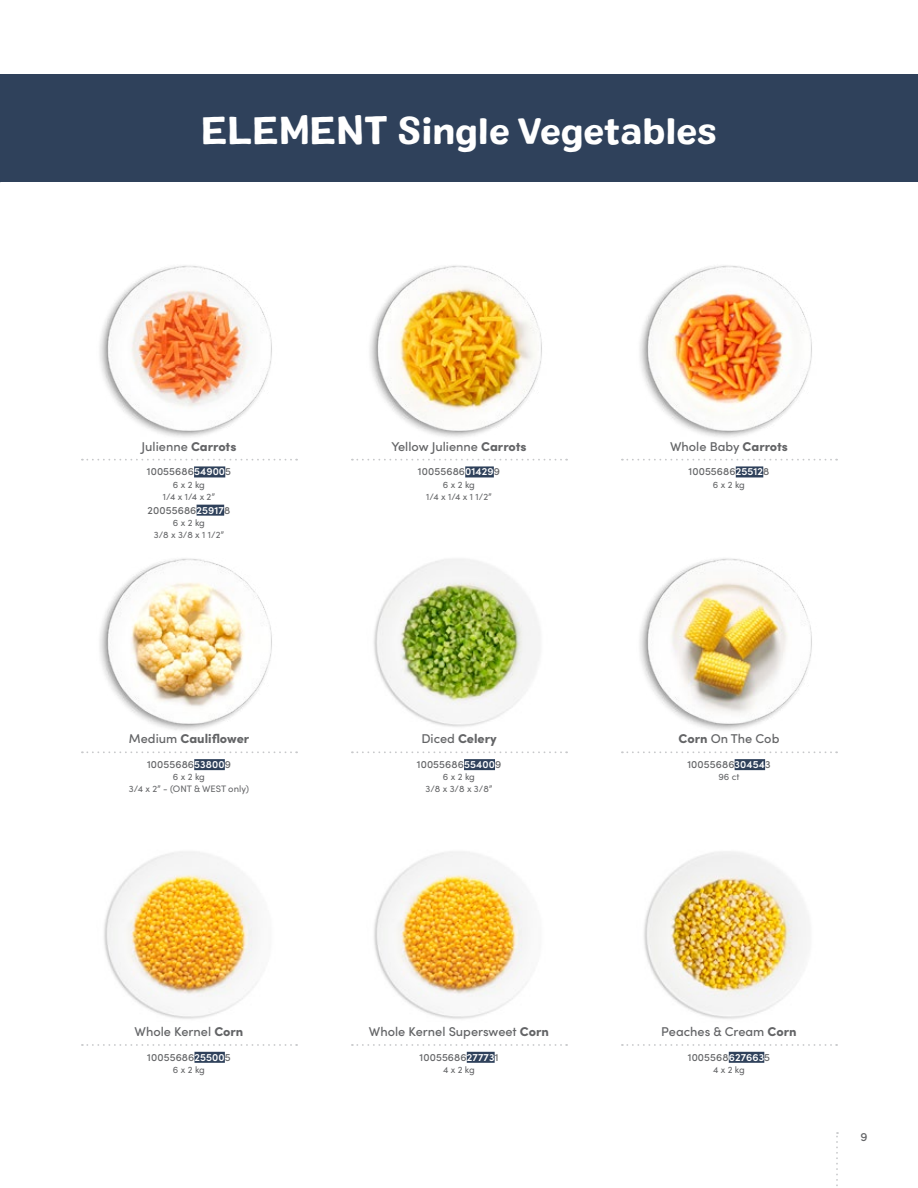
<style>
.page{position:relative;width:918px;height:1188px;background:#fff}
.page>*{position:absolute;margin:0;border:0;box-sizing:border-box;transform-origin:0 0}
.t1{font:36px "Colby St Bld";letter-spacing:-.01em;color:#fff}
.t2{font:500 12.75px "Sofia Pro";color:#636466}
.t3{font:900 12.75px "Sofia Pro";color:#636466}
.t4{font:500 12px "Sofia Pro";color:#636466}
.t5{font:500 10.5px "Sofia Pro";letter-spacing:.01em;color:#636466}
.t6{font:9.3px/12.1px "Sofia Pro";letter-spacing:-.015em;color:#636466;text-align:center}
.s1{font-size:39px}
.s2{font-weight:900}
.s3{font-weight:600;color:#fff}
.s4{font-weight:500}
</style>
<div class="page">
<svg style="left:836px;top:1132px;width:2px;height:54px"></svg>
<img style="left:100px;top:265px;width:172px;height:172px">
<img style="left:640px;top:265px;width:172px;height:172px">
<img style="left:370px;top:265px;width:172px;height:172px">
<img style="left:100px;top:558px;width:172px;height:172px">
<img style="left:639px;top:558px;width:173px;height:172px">
<img style="left:373px;top:559px;width:167px;height:168px">
<img style="left:104px;top:851px;width:153px;height:168px">
<img style="left:374px;top:851px;width:153px;height:168px">
<img style="left:644px;top:851px;width:162px;height:168px">
<div style="left:0;top:74px;width:918px;height:108px;background:#2f415b"></div>
<svg style="left:82px;top:459px;width:215px;height:2px"></svg>
<div style="left:194px;top:466px;width:31px;height:11px;background:#2f415b"></div>
<div style="left:197px;top:505px;width:27px;height:11px;background:#2f415b"></div>
<svg style="left:622px;top:459px;width:215px;height:2px"></svg>
<div style="left:736px;top:466px;width:27px;height:11px;background:#2f415b"></div>
<svg style="left:352px;top:751px;width:215px;height:2px"></svg>
<div style="left:464px;top:759px;width:31px;height:11px;background:#2f415b"></div>
<svg style="left:352px;top:459px;width:215px;height:2px"></svg>
<div style="left:465px;top:466px;width:29px;height:11px;background:#2f415b"></div>
<svg style="left:82px;top:751px;width:215px;height:2px"></svg>
<div style="left:194px;top:759px;width:31px;height:11px;background:#2f415b"></div>
<svg style="left:622px;top:751px;width:215px;height:2px"></svg>
<div style="left:735px;top:759px;width:30px;height:11px;background:#2f415b"></div>
<svg style="left:82px;top:1044px;width:215px;height:2px"></svg>
<div style="left:195px;top:1052px;width:30px;height:11px;background:#2f415b"></div>
<svg style="left:352px;top:1044px;width:215px;height:2px"></svg>
<div style="left:467px;top:1052px;width:28px;height:11px;background:#2f415b"></div>
<svg style="left:622px;top:1044px;width:215px;height:2px"></svg>
<div style="left:729px;top:1052px;width:35px;height:11px;background:#2f415b"></div>
<h1 class="t1" style="left:201px;top:108px;width:517px"><span class="s1">ELEMENT</span> Single Vegetables</h1>
<p class="t2" style="left:142px;top:437px;width:96px">Julienne <span class="s2">Carrots</span></p>
<p class="t5" style="left:147px;top:464px;width:86px">10055686<span class="s3">54900</span>5</p>
<p class="t6" style="left:163px;top:478px;width:54px">6 x 2 kg<br>1/4 x 1/4 x 2”</p>
<p class="t5" style="left:148px;top:502px;width:84px">20055686<span class="s3">25917</span>8</p>
<p class="t6" style="left:154px;top:516px;width:72px">6 x 2 kg<br>3/8 x 3/8 x 1 1/2”</p>
<p class="t3" style="left:129px;top:729px;width:122px"><span class="s4">Medium</span> Cauliflower</p>
<p class="t5" style="left:147px;top:757px;width:85px">10055686<span class="s3">53800</span>9</p>
<p class="t6" style="left:129px;top:770px;width:122px">6 x 2 kg<br>3/4 x 2” - (ONT &amp; WEST only)</p>
<p class="t2" style="left:135px;top:1022px;width:110px">Whole Kernel <span class="s2">Corn</span></p>
<p class="t5" style="left:147px;top:1049px;width:85px">10055686<span class="s3">25500</span>5</p>
<p class="t6" style="left:173px;top:1063px;width:34px">6 x 2 kg</p>
<p class="t2" style="left:391px;top:437px;width:137px">Yellow Julienne <span class="s2">Carrots</span></p>
<p class="t5" style="left:418px;top:464px;width:84px">10055686<span class="s3">01429</span>9</p>
<p class="t6" style="left:426px;top:478px;width:67px">6 x 2 kg<br>1/4 x 1/4 x 1 1/2”</p>
<p class="t3" style="left:421px;top:729px;width:77px"><span class="s4">Diced</span> Celery</p>
<p class="t5" style="left:417px;top:757px;width:86px">10055686<span class="s3">55400</span>9</p>
<p class="t6" style="left:426px;top:770px;width:68px">6 x 2 kg<br>3/8 x 3/8 x 3/8”</p>
<p class="t2" style="left:369px;top:1022px;width:182px">Whole Kernel Supersweet <span class="s2">Corn</span></p>
<p class="t5" style="left:420px;top:1049px;width:80px">10055686<span class="s3">27773</span>1</p>
<p class="t6" style="left:443px;top:1063px;width:33px">4 x 2 kg</p>
<p class="t2" style="left:670px;top:437px;width:119px">Whole Baby <span class="s2">Carrots</span></p>
<p class="t5" style="left:689px;top:464px;width:82px">10055686<span class="s3">25512</span>8</p>
<p class="t6" style="left:713px;top:478px;width:34px">6 x 2 kg</p>
<p class="t2" style="left:679px;top:729px;width:102px"><span class="s2">Corn</span> On The Cob</p>
<p class="t5" style="left:687px;top:757px;width:85px">10055686<span class="s3">30454</span>3</p>
<p class="t6" style="left:718px;top:770px;width:23px">96 ct</p>
<p class="t2" style="left:661px;top:1022px;width:137px">Peaches &amp; Cream <span class="s2">Corn</span></p>
<p class="t5" style="left:688px;top:1049px;width:84px">1005568<span class="s3">627663</span>5</p>
<p class="t6" style="left:713px;top:1063px;width:33px">4 x 2 kg</p>
<p class="t4" style="left:860px;top:1128px;width:9px">9</p>
</div>
